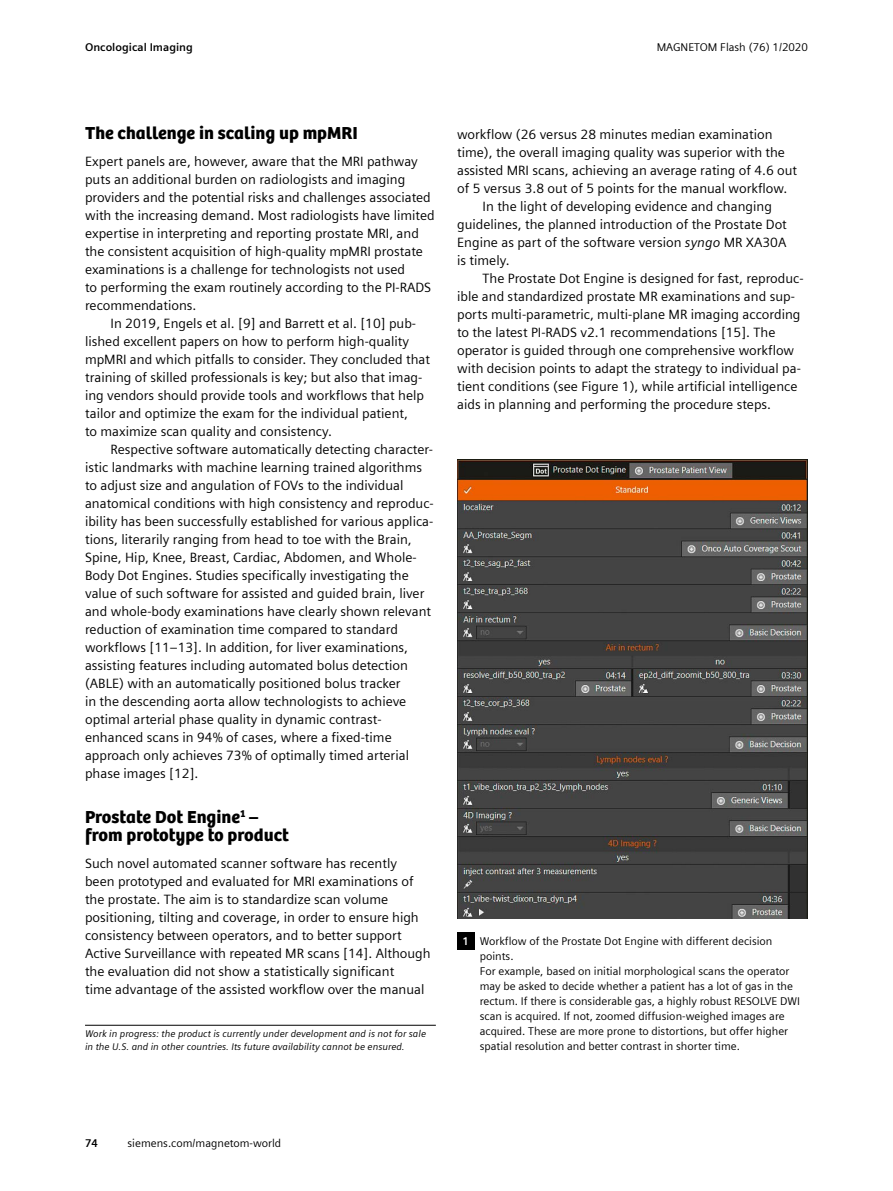
<style>
.page{position:relative;width:893px;height:1191px;background:#fff}
.page>*{position:absolute;margin:0;border:0;box-sizing:border-box;transform-origin:0 0}
.t1{font:18px/18px "SH Bree Headline Regular";color:#000}
.t2{font:13.5px/18px "Siemens Sans";color:#000}
.t3{font:11.25px/15px "Siemens Sans";color:#000}
.t4{font:700 11.25px "Siemens Sans";color:#000}
.t5{font:italic 9.75px/13.5px "Siemens Sans";color:#000}
.s1{font-style:italic}
.s2{font-weight:700;color:#fff}
</style>
<div class="page">
<img style="left:457px;top:459px;width:351px;height:459px">
<div style="left:457px;top:932px;width:17px;height:17px;background:#000"></div>
<hr style="left:85px;top:1025px;width:351px;height:1px;background:#000">
<p class="t4" style="left:85px;top:39px;width:109px">Oncological Imaging</p>
<p class="t3" style="left:657px;top:39px;width:153px">MAGNETOM Flash (76) 1/2020</p>
<h1 class="t1" style="left:85px;top:123px;width:274px">The challenge in scaling up mpMRI</h1>
<p class="t2" style="left:85px;top:151px;width:351px">Expert panels are, however, aware that the MRI pathway puts an additional burden on radiologists and imaging providers and the potential risks and challenges associated with the increasing demand. Most radiologists have limited expertise in interpreting and reporting prostate MRI, and the consistent acquisition of high-quality mpMRI prostate examinations is a challenge for technologists not used<br>to performing the exam routinely according to the PI-RADS recommendations.</p>
<p class="t2" style="left:85px;top:313px;width:347px;text-indent:26px">In 2019, Engels et al. [9] and Barrett et al. [10] pub&shy;lished excellent papers on how to perform high-quality mpMRI and which pitfalls to consider. They concluded that training of skilled professionals is key; but also that imag&shy;ing vendors should provide tools and workflows that help tailor and optimize the exam for the individual patient,<br>to maximize scan quality and consistency.</p>
<p class="t2" style="left:85px;top:439px;width:350px;text-indent:26px">Respective software automatically detecting character&shy;istic landmarks with machine learning trained algorithms to adjust size and angulation of FOVs to the individual anatomical conditions with high consistency and reproduc&shy;ibility has been successfully established for various applica&shy;tions, literarily ranging from head to toe with the Brain, Spine, Hip, Knee, Breast, Cardiac, Abdomen, and Whole-Body Dot Engines. Studies specifically investigating the value of such software for assisted and guided brain, liver and whole-body examinations have clearly shown relevant reduction of examination time compared to standard workflows [11–13]. In addition, for liver examinations, assisting features including automated bolus detection (ABLE) with an automatically positioned bolus tracker<br>in the descending aorta allow technologists to achieve optimal arterial phase quality in dynamic contrast&shy;enhanced scans in 94% of cases, where a fixed-time approach only achieves 73% of optimally timed arterial phase images [12].</p>
<h1 class="t1" style="left:85px;top:807px;width:206px">Prostate Dot Engine<sup>1</sup> – from prototype to product</h1>
<p class="t2" style="left:85px;top:853px;width:347px">Such novel automated scanner software has recently<br>been prototyped and evaluated for MRI examinations of the prostate. The aim is to standardize scan volume positioning, tilting and coverage, in order to ensure high consistency between operators, and to better support Active Surveillance with repeated MR scans [14]. Although the evaluation did not show a statistically significant<br>time advantage of the assisted workflow over the manual</p>
<p class="t5" style="left:85px;top:1026px;width:343px">Work in progress: the product is currently under development and is not for sale in the U.S. and in other countries. Its future availability cannot be ensured.</p>
<p class="t2" style="left:457px;top:124px;width:317px">workflow (26 versus 28 minutes median examination</p>
<p class="t2" style="left:457px;top:142px;width:329px">time), the overall imaging quality was superior with the</p>
<p class="t2" style="left:457px;top:160px;width:342px">assisted MRI scans, achieving an average rating of 4.6 out</p>
<p class="t2" style="left:457px;top:178px;width:332px">of 5 versus 3.8 out of 5 points for the manual workflow.</p>
<p class="t2" style="left:483px;top:196px;width:291px">In the light of developing evidence and changing</p>
<p class="t2" style="left:457px;top:214px;width:331px">guidelines, the planned introduction of the Prostate Dot</p>
<p class="t2" style="left:457px;top:232px;width:331px">Engine as part of the software version <span class="s1">syngo</span> MR XA30A</p>
<p class="t2" style="left:457px;top:250px;width:54px">is timely.</p>
<p class="t2" style="left:483px;top:268px;width:323px">The Prostate Dot Engine is designed for fast, reproduc-</p>
<p class="t2" style="left:457px;top:286px;width:339px">ible and standardized prostate MR examinations and sup-</p>
<p class="t2" style="left:457px;top:304px;width:345px">ports multi-parametric, multi-plane MR imaging according</p>
<p class="t2" style="left:457px;top:322px;width:320px">to the latest PI-RADS v2.1 recommendations [15]. The</p>
<p class="t2" style="left:457px;top:340px;width:339px">operator is guided through one comprehensive workflow</p>
<p class="t2" style="left:457px;top:358px;width:345px">with decision points to adapt the strategy to individual pa-</p>
<p class="t2" style="left:457px;top:376px;width:342px">tient conditions (see Figure 1), while artificial intelligence</p>
<p class="t2" style="left:457px;top:394px;width:316px">aids in planning and performing the procedure steps.</p>
<p class="t3" style="left:480px;top:933px;width:322px;text-indent:-17px"><span class="s2">1</span> Workflow of the Prostate Dot Engine with different decision points.<br>For example, based on initial morphological scans the operator may be asked to decide whether a patient has a lot of gas in the rectum. If there is considerable gas, a highly robust RESOLVE DWI scan is acquired. If not, zoomed diffusion-weighed images are acquired. These are more prone to distortions, but offer higher spatial resolution and better contrast in shorter time.</p>
<p class="t4" style="left:85px;top:1135px;width:15px">74</p>
<p class="t3" style="left:128px;top:1135px;width:155px">siemens.com/magnetom-world</p>
</div>
